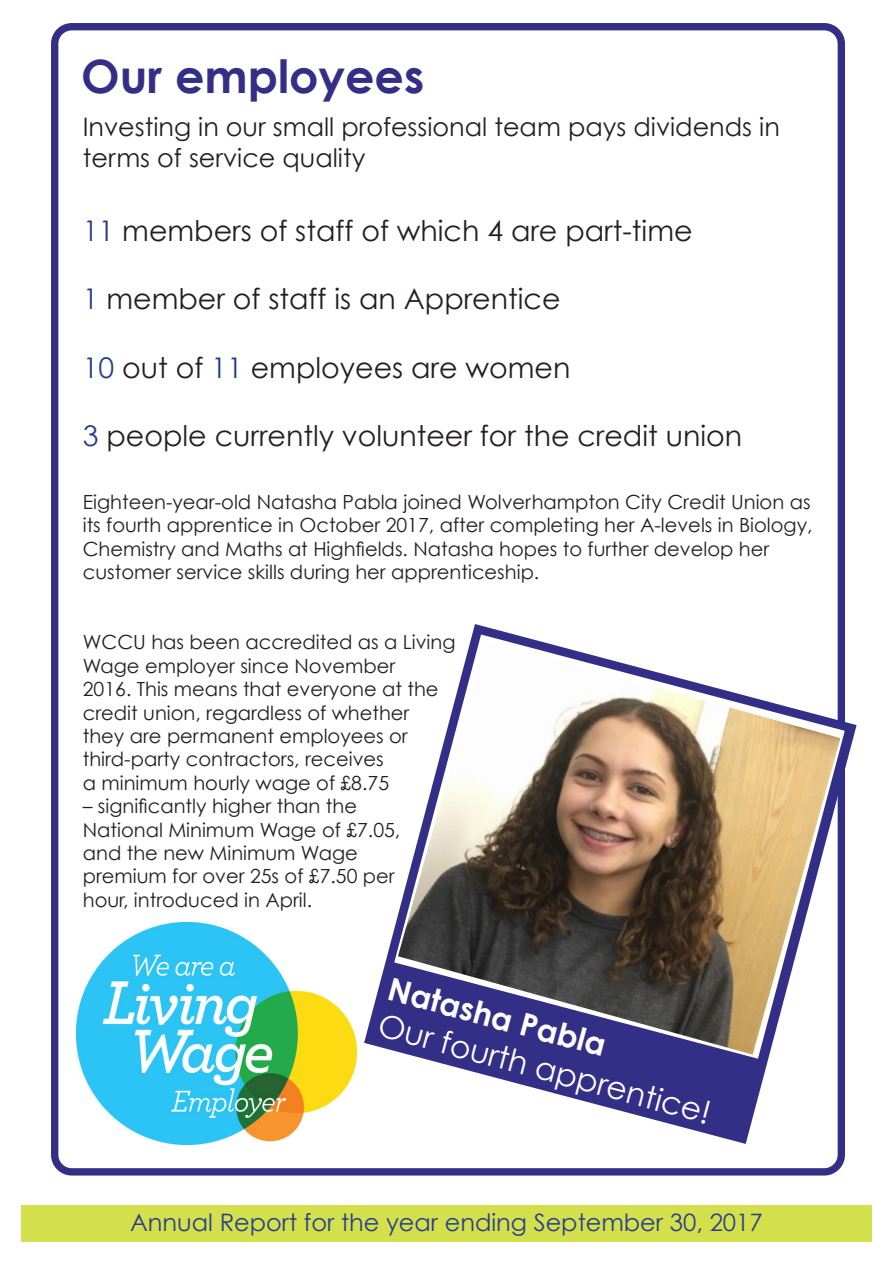
<style>
.page{position:relative;width:893px;height:1263px;background:#fff}
.page>*{position:absolute;margin:0;border:0;box-sizing:border-box;transform-origin:0 0}
.t1{font:700 46.05px "Century Gothic";color:#332f86}
.t2{font:31.5px "Century Gothic";color:#fff}
.t3{font:700 31.5px "Century Gothic";color:#fff}
.t4{font:28.5px "Century Gothic";color:#231f20}
.t5{font:25.5px/30.6px "Century Gothic";color:#231f20}
.t6{font:24px "Century Gothic";color:#253f8e}
.t7{font:19.5px/23.4px "Century Gothic";color:#231f20}
.s1{color:#253f8e}
</style>
<div class="page">
<div style="left:51px;top:23px;width:794px;height:1152px;border:7px solid #332f86;border-radius:17px"></div>
<svg style="left:364px;top:624px;width:493px;height:520px"></svg>
<svg style="left:394px;top:634px;width:451px;height:425px;fill:#332f86"></svg>
<div style="left:21px;top:1205px;width:851px;height:37px;background:#d4df4c"></div>
<img style="left:398px;top:640px;width:442px;height:414px">
<img style="left:77px;top:923px;width:280px;height:221px">
<p class="t1" style="left:81px;top:47px;width:344px">Our employees</p>
<p class="t5" style="left:83px;top:111px;width:699px">Investing in our small professional team pays dividends in terms of service quality</p>
<p class="t4" style="left:83px;top:213px;width:611px"><span class="s1">11</span> members of staff of which 4 are part-time</p>
<p class="t4" style="left:83px;top:281px;width:479px"><span class="s1">1</span> member of staff is an Apprentice</p>
<p class="t4" style="left:83px;top:350px;width:489px"><span class="s1">10</span> out of <span class="s1">11</span> employees are women</p>
<p class="t4" style="left:83px;top:418px;width:661px"><span class="s1">3</span> people currently volunteer for the credit union</p>
<p class="t7" style="left:83px;top:490px;width:731px">Eighteen-year-old Natasha Pabla joined Wolverhampton City Credit Union as its fourth apprentice in October 2017, after completing her A-levels in Biology, Chemistry and Maths at Highfields. Natasha hopes to further develop her customer service skills during her apprenticeship.</p>
<p class="t7" style="left:83px;top:630px;width:374px">WCCU has been accredited as a Living Wage employer since November<br>2016. This means that everyone at the credit union, regardless of whether they are permanent employees or third-party contractors, receives<br>a minimum hourly wage of £8.75</p>
<p class="t7" style="left:83px;top:794px;width:319px">– significantly higher than the<br>National Minimum Wage of £7.05, and the new Minimum Wage premium for over 25s of £7.50 per hour, introduced in April.</p>
<p class="t3" style="left:394px;top:968px;width:226px;rotate:15deg">Natasha Pabla</p>
<p class="t2" style="left:384px;top:1006px;width:345px;rotate:15deg">Our fourth apprentice!</p>
<p class="t6" style="left:130px;top:1207px;width:634px">Annual Report for the year ending September 30, 2017</p>
</div>
